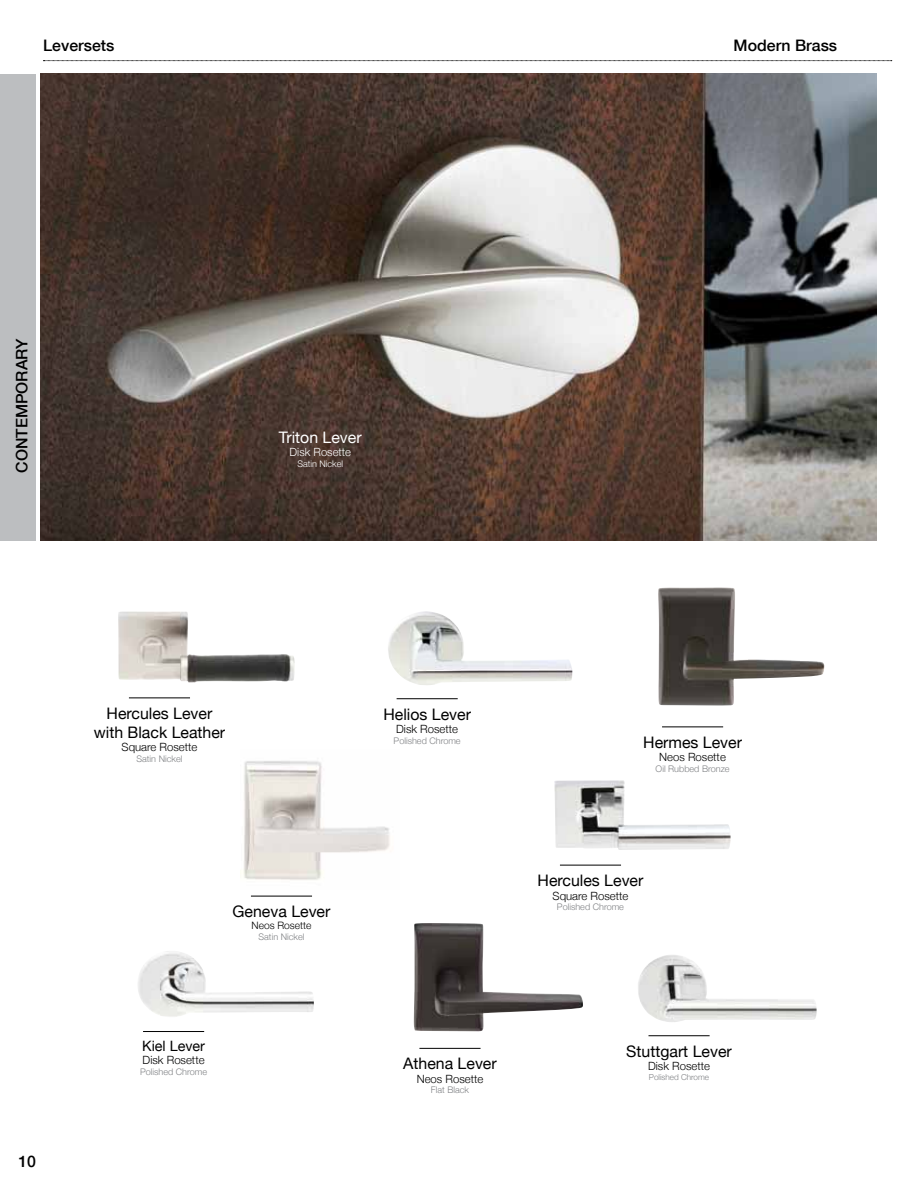
<style>
.page{position:relative;width:918px;height:1188px;background:#fff}
.page>*{position:absolute;margin:0;border:0;box-sizing:border-box;transform-origin:0 0}
.t1{font:15.9px/19px "Helvetica Neue";color:#000;text-align:center}
.t2{font:500 15.9px "Helvetica Neue";color:#000}
.t3{font:15.9px "Helvetica Neue";color:#fff}
.t4{font:14.25px "Helvetica Neue";color:#000}
.t5{font:300 11.4px "Helvetica Neue";color:#000}
.t6{font:300 11.25px "Helvetica Neue";color:#fff}
.t7{font:300 10.2px "Helvetica Neue";color:#000}
.t8{font:300 9px "Helvetica Neue";color:#808285}
.t9{font:300 9px "Helvetica Neue";color:#fff}
.t10{font:300 8.1px "Helvetica Neue";color:#808285}
</style>
<div class="page">
<svg style="left:43px;top:60px;width:849px;height:1px"></svg>
<div style="left:0;top:74px;width:36px;height:466px;background:#bcbec0"></div>
<img style="left:40px;top:73px;width:836px;height:467px">
<img style="left:554px;top:780px;width:177px;height:70px">
<hr style="left:560px;top:865px;width:61px;height:1px;background:#000">
<img style="left:118px;top:611px;width:177px;height:72px">
<hr style="left:129px;top:698px;width:61px;height:1px;background:#000">
<img style="left:240px;top:761px;width:150px;height:119px">
<hr style="left:251px;top:896px;width:61px;height:1px;background:#000">
<img style="left:414px;top:923px;width:169px;height:108px">
<hr style="left:419px;top:1048px;width:62px;height:1px;background:#000">
<img style="left:658px;top:587px;width:166px;height:119px">
<hr style="left:662px;top:727px;width:61px;height:1px;background:#000">
<img style="left:388px;top:611px;width:184px;height:74px">
<hr style="left:397px;top:698px;width:61px;height:1px;background:#000">
<img style="left:638px;top:955px;width:179px;height:67px">
<hr style="left:649px;top:1035px;width:61px;height:1px;background:#000">
<img style="left:138px;top:951px;width:176px;height:66px">
<hr style="left:143px;top:1031px;width:61px;height:1px;background:#000">
<p class="t2" style="left:43px;top:36px;width:73px">Leversets</p>
<p class="t2" style="left:734px;top:36px;width:105px">Modern Brass</p>
<p class="t2" style="left:12px;top:473px;width:135px;rotate:-90deg">CONTEMPORARY</p>
<p class="t3" style="left:279px;top:428px;width:84px">Triton Lever</p>
<p class="t6" style="left:290px;top:445px;width:63px">Disk Rosette</p>
<p class="t9" style="left:297px;top:458px;width:47px">Satin Nickel</p>
<p class="t2" style="left:18px;top:1152px;width:19px">10</p>
<p class="t1" style="left:94px;top:703px;width:133px">Hercules Lever with Black Leather</p>
<p class="t5" style="left:122px;top:740px;width:77px">Square Rosette</p>
<p class="t8" style="left:137px;top:753px;width:47px">Satin Nickel</p>
<p class="t1" style="left:233px;top:902px;width:99px">Geneva Lever</p>
<p class="t7" style="left:252px;top:919px;width:61px">Neos Rosette</p>
<p class="t8" style="left:259px;top:931px;width:47px">Satin Nickel</p>
<p class="t4" style="left:142px;top:1037px;width:64px">Kiel Lever</p>
<p class="t5" style="left:143px;top:1053px;width:63px">Disk Rosette</p>
<p class="t8" style="left:140px;top:1067px;width:69px">Polished Chrome</p>
<p class="t1" style="left:383px;top:704px;width:89px">Helios Lever</p>
<p class="t5" style="left:396px;top:722px;width:63px">Disk Rosette</p>
<p class="t8" style="left:394px;top:735px;width:69px">Polished Chrome</p>
<p class="t1" style="left:643px;top:732px;width:100px">Hermes Lever</p>
<p class="t5" style="left:659px;top:750px;width:68px">Neos Rosette</p>
<p class="t8" style="left:656px;top:764px;width:75px">Oil Rubbed Bronze</p>
<p class="t1" style="left:538px;top:871px;width:107px">Hercules Lever</p>
<p class="t5" style="left:553px;top:889px;width:77px">Square Rosette</p>
<p class="t8" style="left:557px;top:902px;width:69px">Polished Chrome</p>
<p class="t1" style="left:403px;top:1054px;width:95px">Athena Lever</p>
<p class="t5" style="left:417px;top:1072px;width:68px">Neos Rosette</p>
<p class="t8" style="left:431px;top:1085px;width:40px">Flat Black</p>
<p class="t1" style="left:626px;top:1041px;width:107px">Stuttgart Lever</p>
<p class="t5" style="left:648px;top:1059px;width:63px">Disk Rosette</p>
<p class="t10" style="left:649px;top:1072px;width:62px">Polished Chrome</p>
</div>
